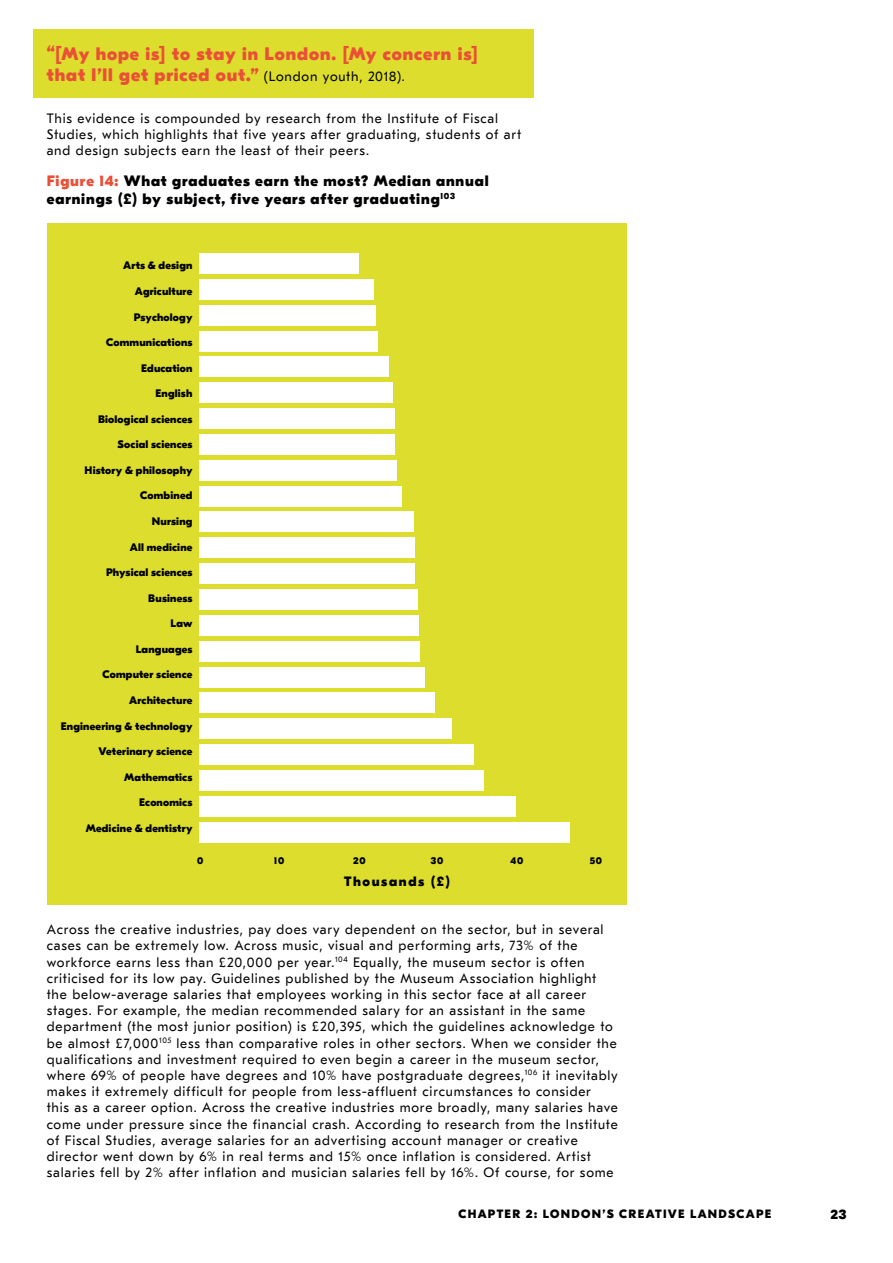
<style>
.page{position:relative;width:893px;height:1263px;background:#fff}
.page>*{position:absolute;margin:0;border:0;box-sizing:border-box;transform-origin:0 0}
.t1{font:800 18px/21.6px "GT Eesti Display";letter-spacing:.05em;color:#ea4f37}
.t2{font:800 15px/18px "GT Eesti Display";letter-spacing:.06em;color:#000}
.t3{font:13.5px/16.2px "GT Eesti Text";letter-spacing:.055em;color:#000}
.t4{font:800 13.5px "GT Eesti Display";letter-spacing:.12em;color:#000}
.t5{font:800 12px "GT Eesti Display";letter-spacing:.11em;color:#000}
.t6{font:800 10.95px "GT Eesti Display";letter-spacing:.015em;color:#000}
.t7{font:800 9.75px "GT Eesti Display";letter-spacing:.065em;color:#000}
.s1{font-family:"GT Eesti Text";font-weight:400;font-size:13.5px;color:#000}
.s2{color:#ea4f37}
</style>
<div class="page">
<div style="left:33px;top:30px;width:501px;height:68px;background:#dcdd2c"></div>
<div style="left:47px;top:223px;width:579px;height:682px;background:#dcdd2c"></div>
<div style="left:199px;top:641px;width:221px;height:20px;background:#fff"></div>
<div style="left:199px;top:615px;width:220px;height:20px;background:#fff"></div>
<div style="left:199px;top:589px;width:219px;height:20px;background:#fff"></div>
<div style="left:199px;top:564px;width:216px;height:20px;background:#fff"></div>
<div style="left:199px;top:538px;width:216px;height:20px;background:#fff"></div>
<div style="left:199px;top:512px;width:215px;height:20px;background:#fff"></div>
<div style="left:199px;top:486px;width:203px;height:20px;background:#fff"></div>
<div style="left:199px;top:460px;width:198px;height:20px;background:#fff"></div>
<div style="left:199px;top:434px;width:195px;height:20px;background:#fff"></div>
<div style="left:199px;top:408px;width:195px;height:20px;background:#fff"></div>
<div style="left:199px;top:383px;width:193px;height:20px;background:#fff"></div>
<div style="left:199px;top:357px;width:190px;height:20px;background:#fff"></div>
<div style="left:199px;top:331px;width:178px;height:20px;background:#fff"></div>
<div style="left:199px;top:305px;width:177px;height:20px;background:#fff"></div>
<div style="left:199px;top:279px;width:175px;height:20px;background:#fff"></div>
<div style="left:199px;top:254px;width:160px;height:20px;background:#fff"></div>
<div style="left:199px;top:667px;width:225px;height:20px;background:#fff"></div>
<div style="left:199px;top:693px;width:236px;height:20px;background:#fff"></div>
<div style="left:199px;top:719px;width:253px;height:20px;background:#fff"></div>
<div style="left:199px;top:745px;width:275px;height:20px;background:#fff"></div>
<div style="left:199px;top:771px;width:285px;height:20px;background:#fff"></div>
<div style="left:199px;top:796px;width:317px;height:20px;background:#fff"></div>
<div style="left:199px;top:822px;width:370px;height:20px;background:#fff"></div>
<h1 class="t1" style="left:47px;top:43px;width:433px">“[My hope is] to stay in London. [My concern is] that I’ll get priced out.” <span class="s1">(London youth, 2018).</span></h1>
<p class="t3" style="left:47px;top:110px;width:476px">This evidence is compounded by research from the Institute of Fiscal<br>Studies, which highlights that five years after graduating, students of art and design subjects earn the least of their peers.</p>
<p class="t2" style="left:47px;top:172px;width:443px"><span class="s2">Figure 14:</span> What graduates earn the most? Median annual earnings (£) by subject, five years after graduating<sup>103</sup></p>
<p class="t6" style="left:123px;top:260px;width:71px">Arts &amp; design</p>
<p class="t6" style="left:135px;top:285px;width:59px">Agriculture</p>
<p class="t6" style="left:134px;top:311px;width:60px">Psychology</p>
<p class="t6" style="left:106px;top:336px;width:88px">Communications</p>
<p class="t6" style="left:141px;top:362px;width:53px">Education</p>
<p class="t6" style="left:155px;top:387px;width:39px">English</p>
<p class="t6" style="left:98px;top:413px;width:96px">Biological sciences</p>
<p class="t6" style="left:118px;top:438px;width:76px">Social sciences</p>
<p class="t6" style="left:85px;top:464px;width:109px">History &amp; philosophy</p>
<p class="t6" style="left:140px;top:490px;width:54px">Combined</p>
<p class="t6" style="left:152px;top:515px;width:42px">Nursing</p>
<p class="t6" style="left:130px;top:541px;width:64px">All medicine</p>
<p class="t6" style="left:106px;top:566px;width:88px">Physical sciences</p>
<p class="t6" style="left:148px;top:592px;width:46px">Business</p>
<p class="t6" style="left:171px;top:617px;width:23px">Law</p>
<p class="t6" style="left:136px;top:643px;width:58px">Languages</p>
<p class="t6" style="left:103px;top:668px;width:91px">Computer science</p>
<p class="t6" style="left:129px;top:694px;width:65px">Architecture</p>
<p class="t6" style="left:61px;top:720px;width:133px">Engineering &amp; technology</p>
<p class="t6" style="left:98px;top:745px;width:96px">Veterinary science</p>
<p class="t6" style="left:124px;top:771px;width:70px">Mathematics</p>
<p class="t6" style="left:139px;top:796px;width:55px">Economics</p>
<p class="t6" style="left:86px;top:822px;width:108px">Medicine &amp; dentistry</p>
<p class="t7" style="left:197px;top:855px;width:8px">0</p>
<p class="t7" style="left:274px;top:855px;width:11px">10</p>
<p class="t7" style="left:353px;top:855px;width:14px">20</p>
<p class="t7" style="left:431px;top:855px;width:14px">30</p>
<p class="t7" style="left:511px;top:855px;width:14px">40</p>
<p class="t7" style="left:590px;top:855px;width:14px">50</p>
<p class="t4" style="left:344px;top:874px;width:107px">Thousands (£)</p>
<p class="t3" style="left:47px;top:922px;width:573px">Across the creative industries, pay does vary dependent on the sector, but in several cases can be extremely low. Across music, visual and performing arts, 73% of the workforce earns less than £20,000 per year.<sup>104</sup> Equally, the museum sector is often criticised for its low pay. Guidelines published by the Museum Association highlight the below-average salaries that employees working in this sector face at all career stages. For example, the median recommended salary for an assistant in the same department (the most junior position) is £20,395, which the guidelines acknowledge to be almost £7,000<sup>105</sup> less than comparative roles in other sectors. When we consider the qualifications and investment required to even begin a career in the museum sector, where 69% of people have degrees and 10% have postgraduate degrees,<sup>106</sup> it inevitably makes it extremely difficult for people from less-affluent circumstances to consider<br>this as a career option. Across the creative industries more broadly, many salaries have come under pressure since the financial crash. According to research from the Institute of Fiscal Studies, average salaries for an advertising account manager or creative director went down by 6% in real terms and 15% once inflation is considered. Artist salaries fell by 2% after inflation and musician salaries fell by 16%. Of course, for some</p>
<p class="t5" style="left:458px;top:1207px;width:314px">CHAPTER 2: LONDON’S CREATIVE LANDSCAPE</p>
<p class="t4" style="left:830px;top:1207px;width:18px">23</p>
</div>
